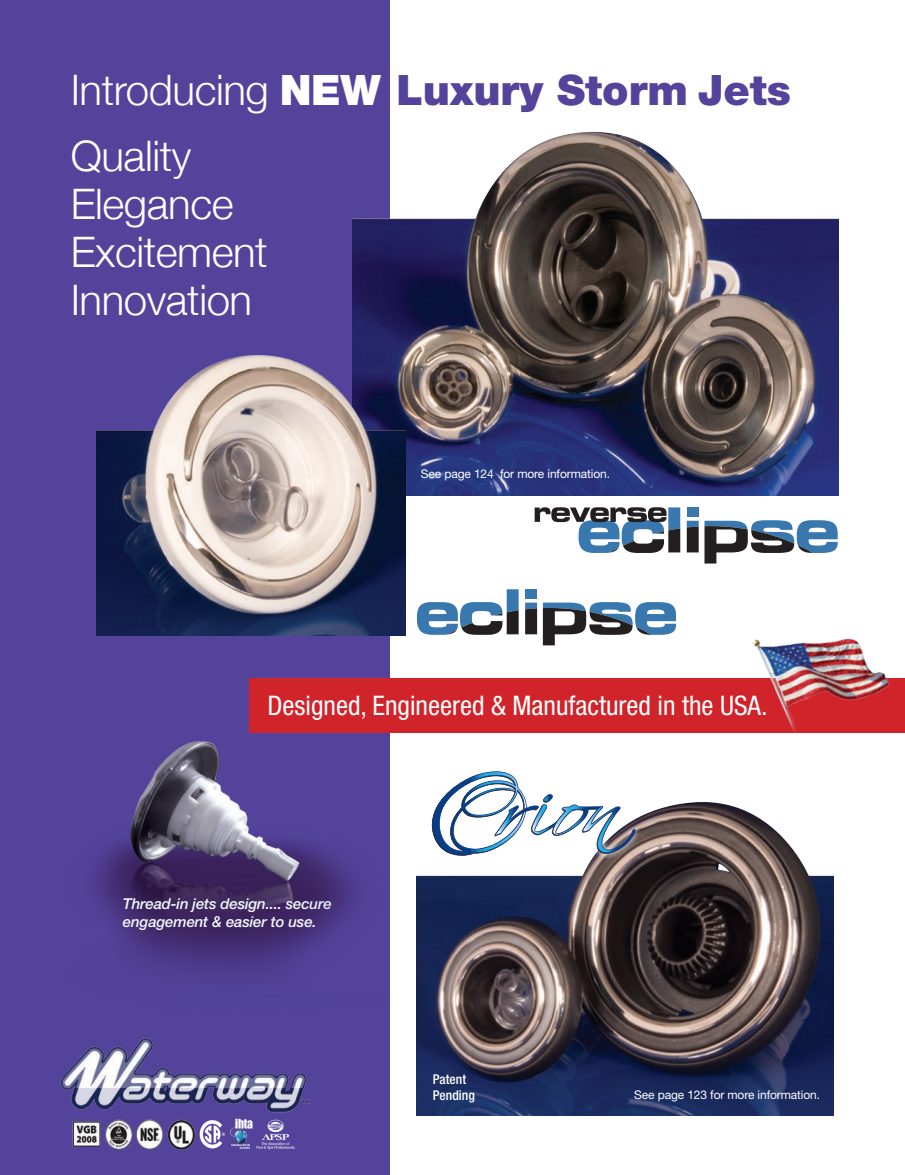
<style>
.page{position:relative;width:905px;height:1175px;background:#fff}
.page>*{position:absolute;margin:0;border:0;box-sizing:border-box;transform-origin:0 0}
.t1{font:300 42px/48px "Helvetica Neue";letter-spacing:-.01em;color:#fff}
.t2{font:condensed 27px "Helvetica Neue";color:#fff}
.t3{font:italic 500 15px/18px "Helvetica Neue";letter-spacing:-.01em;color:#f3f7fb}
.t4{font:500 condensed 13.5px/16.2px "Helvetica Neue";color:#fff}
.t5{font:12px "Helvetica Neue";letter-spacing:-.01em;color:#fff}
.s1{font-weight:900}
.s2{font-weight:900;color:#53439b}
.s3{color:#e4edf7}
</style>
<div class="page">
<div style="left:0;top:0;width:389px;height:1174px;background:#53439b"></div>
<img style="left:72px;top:1121px;width:223px;height:29px">
<img style="left:60px;top:1038px;width:250px;height:83px">
<div style="left:249px;top:678px;width:655px;height:54px;background:#d1232a"></div>
<img style="left:741px;top:638px;width:163px;height:95px">
<img style="left:417px;top:802px;width:416px;height:313px">
<img style="left:352px;top:109px;width:486px;height:387px">
<img style="left:96px;top:332px;width:310px;height:303px">
<div style="left:525px;top:589px;width:12px;height:9px;background:#3878ae"></div>
<svg style="left:417px;top:589px;width:101px;height:46px"></svg>
<svg style="left:525px;top:602px;width:12px;height:32px"></svg>
<svg style="left:543px;top:602px;width:133px;height:43px"></svg>
<div style="left:686px;top:507px;width:12px;height:10px;background:#3878ae"></div>
<svg style="left:686px;top:521px;width:12px;height:31px"></svg>
<svg style="left:704px;top:520px;width:133px;height:43px"></svg>
<svg style="left:534px;top:507px;width:146px;height:46px"></svg>
<img style="left:94px;top:732px;width:295px;height:243px">
<svg style="left:426px;top:802px;width:216px;height:60px"></svg>
<svg style="left:428px;top:771px;width:207px;height:85px"></svg>
<p class="t1" style="left:71px;top:55px;width:721px;line-height:66px">Introducing <span class="s1">NEW</span> <span class="s2">Luxury Storm Jets<br></span>Quality</p>
<p class="t1" style="left:71px;top:178px;width:198px">Elegance<br>Excitement<br>Innovation</p>
<p class="t5" style="left:421px;top:467px;width:191px">See page 124 for more information.</p>
<p class="t2" style="left:267px;top:689px;width:501px">Designed, Engineered &amp; Manufactured in the USA.</p>
<p class="t3" style="left:123px;top:894px;width:210px">Thread-in jets design.... sec<span class="s3">ure </span>engagement &amp; easier to use.</p>
<p class="t4" style="left:433px;top:1070px;width:43px">Patent<br>Pending</p>
<p class="t5" style="left:634px;top:1087px;width:187px">See page 123 for more information.</p>
</div>
